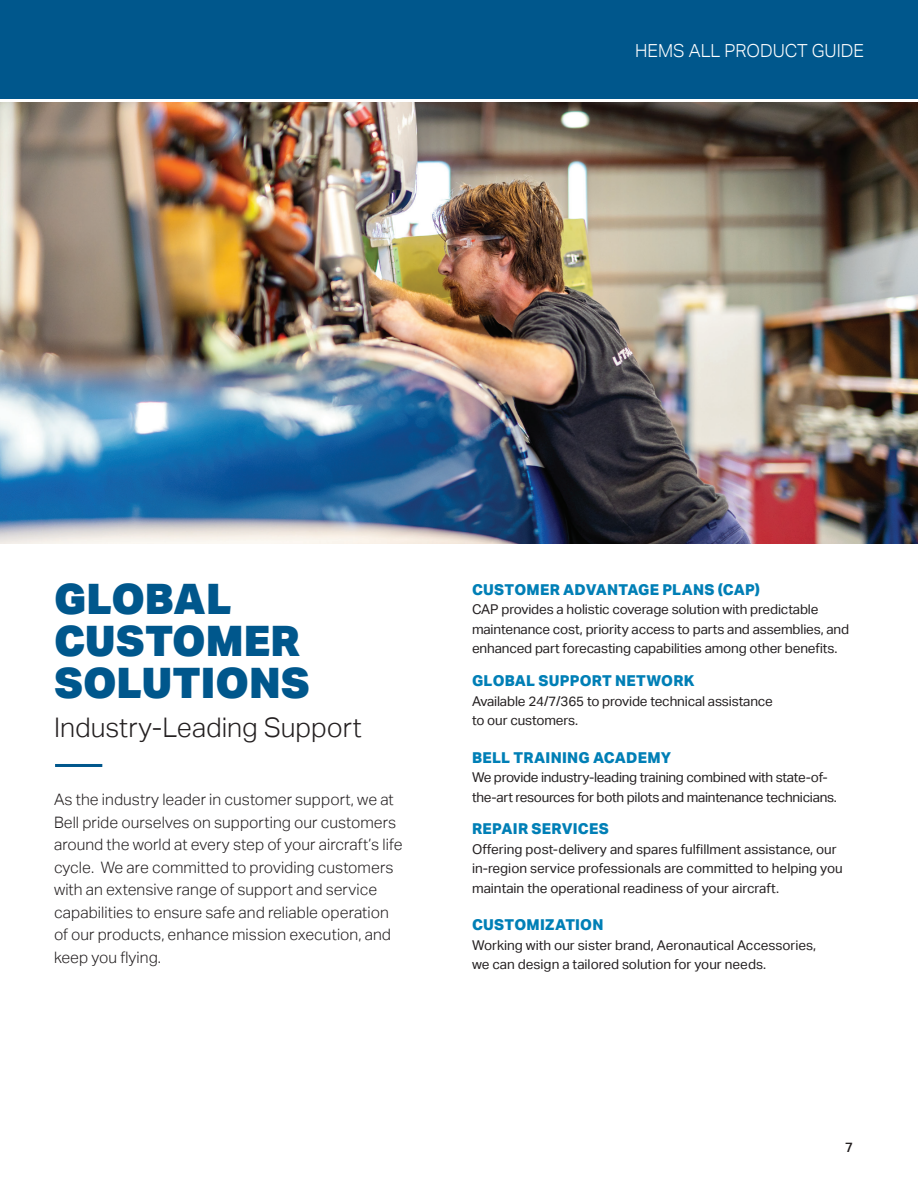
<style>
.page{position:relative;width:918px;height:1188px;background:#fff}
.page>*{position:absolute;margin:0;border:0;box-sizing:border-box;transform-origin:0 0}
.t1{font:900 42px/42px "Aktiv Grotesk";color:#00578c}
.t2{font:300 27px "Aktiv Grotesk";color:#231f20}
.t3{font:300 18px "Aktiv Grotesk";color:#fff}
.t4{font:300 15.75px/22.5px "Aktiv Grotesk";color:#231f20}
.t5{font:800 15px "Aktiv Grotesk";letter-spacing:.015em;color:#007fb6}
.t6{font:13.5px/19.5px "Aktiv Grotesk";letter-spacing:-.01em;color:#231f20}
.t7{font:500 13.5px "Aktiv Grotesk";color:#231f20}
</style>
<div class="page">
<img style="left:0;top:102px;width:918px;height:441px">
<div style="left:0;top:0;width:918px;height:99px;background:#00578c"></div>
<hr style="left:55px;top:764px;width:47px;height:3px;background:#00578c">
<h3 class="t3" style="left:635px;top:40px;width:230px">HEMS ALL PRODUCT GUIDE</h3>
<h1 class="t1" style="left:54px;top:577px;width:257px">GLOBAL<br>CUSTOMER<br>SOLUTIONS</h1>
<h2 class="t2" style="left:54px;top:712px;width:309px">Industry-Leading Support</h2>
<p class="t4" style="left:54px;top:789px;width:350px">As the industry leader in customer support, we at Bell pride ourselves on supporting our customers around the world at every step of your aircraft’s life cycle. We are committed to providing customers with an extensive range of support and service capabilities to ensure safe and reliable operation of our products, enhance mission execution, and keep you flying.</p>
<p class="t5" style="left:472px;top:581px;width:289px">CUSTOMER ADVANTAGE PLANS (CAP)</p>
<p class="t6" style="left:472px;top:600px;width:379px">CAP provides a holistic coverage solution with predictable maintenance cost, priority access to parts and assemblies, and enhanced part forecasting capabilities among other benefits.</p>
<p class="t5" style="left:472px;top:672px;width:224px">GLOBAL SUPPORT NETWORK</p>
<p class="t6" style="left:472px;top:691px;width:302px">Available 24/7/365 to provide technical assistance to our customers.</p>
<p class="t5" style="left:472px;top:749px;width:201px">BELL TRAINING ACADEMY</p>
<p class="t6" style="left:472px;top:768px;width:366px">We provide industry-leading training combined with state-of&shy;the-art resources for both pilots and maintenance technicians.</p>
<p class="t5" style="left:472px;top:821px;width:138px">REPAIR SERVICES</p>
<p class="t6" style="left:472px;top:840px;width:372px">Offering post-delivery and spares fulfillment assistance, our in-region service professionals are committed to helping you maintain the operational readiness of your aircraft.</p>
<p class="t5" style="left:472px;top:917px;width:133px">CUSTOMIZATION</p>
<p class="t6" style="left:472px;top:936px;width:346px">Working with our sister brand, Aeronautical Accessories, we can design a tailored solution for your needs.</p>
<p class="t7" style="left:845px;top:1140px;width:9px">7</p>
</div>
